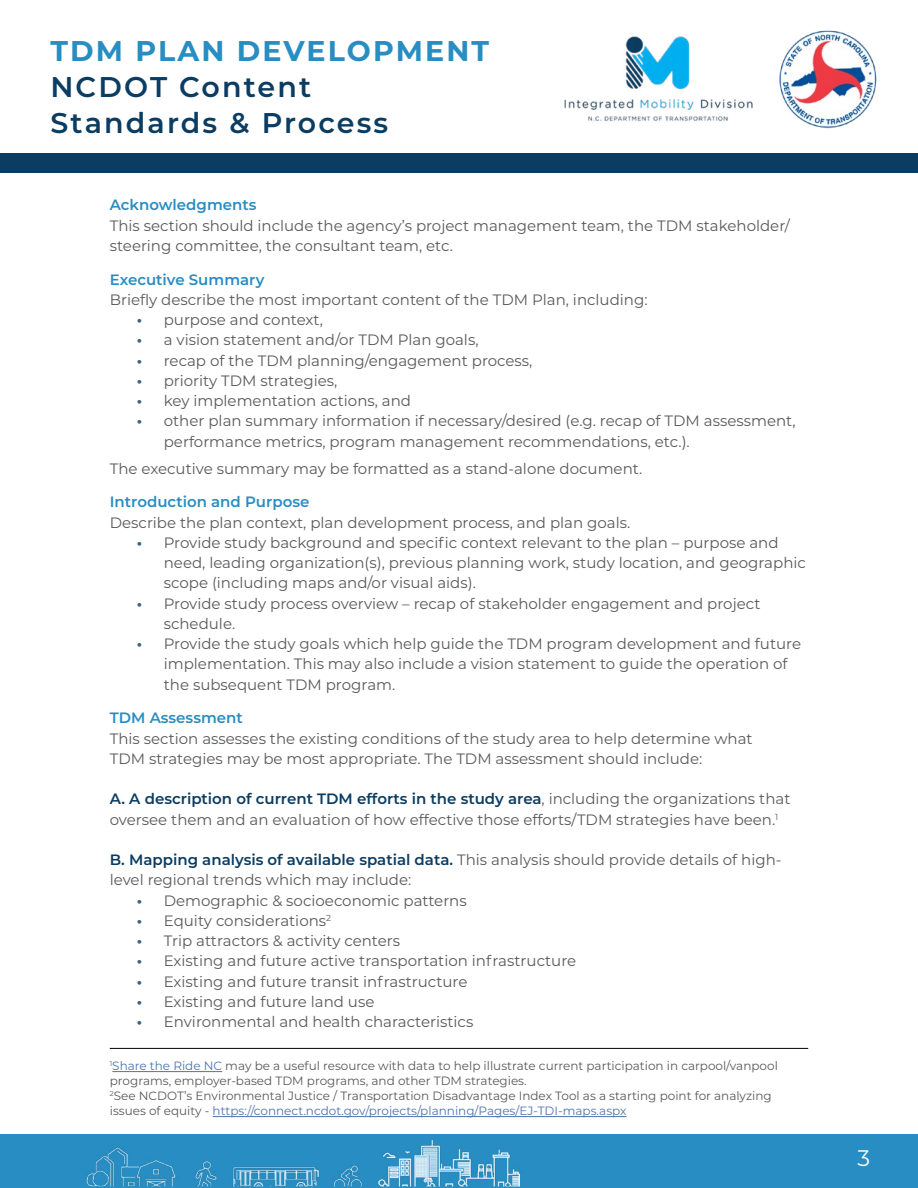
<style>
.page{position:relative;width:918px;height:1188px;background:#fff}
.page>*{position:absolute;margin:0;border:0;box-sizing:border-box;transform-origin:0 0}
.t1{font:600 28.5px/36px "Montserrat";letter-spacing:.075em;color:#0b3c61}
.t2{font:700 28.5px "Montserrat";letter-spacing:.075em;color:#288dc2}
.t3{font:22.5px "Montserrat";color:#fff}
.t4{font:15px/20.2px "Montserrat";color:#58595b}
.t5{font:600 15px "Montserrat";color:#288dc2}
.t6{font:12px/15px "Montserrat";color:#58595b}
.s1{font-weight:700;color:#3c6381}
.s2{font-weight:600;color:#0b3c61}
.s3{color:#4f73ad}
</style>
<div class="page">
<div style="left:0;top:153px;width:918px;height:20px;background:#0b3c61"></div>
<img style="left:779px;top:30px;width:98px;height:99px">
<img style="left:564px;top:36px;width:189px;height:85px">
<svg style="left:0;top:1134px;width:918px;height:54px;background:#3191c3"></svg>
<hr style="left:112px;top:1071px;width:110px;height:1px;background:#4f73ad">
<hr style="left:213px;top:1116px;width:414px;height:1px;background:#4f73ad">
<hr style="left:110px;top:1048px;width:698px;height:1px;background:#000">
<h1 class="t2" style="left:50px;top:30px;width:440px">TDM PLAN DEVELOPMENT</h1>
<h1 class="t1" style="left:50px;top:68px;width:339px">NCDOT Content<br>Standards &amp; Process</h1>
<p class="t5" style="left:110px;top:194px;width:148px">Acknowledgments</p>
<p class="t4" style="left:110px;top:215px;width:682px">This section should include the agency’s project management team, the TDM stakeholder/ steering committee, the consultant team, etc.</p>
<p class="t5" style="left:110px;top:269px;width:156px">Executive Summary</p>
<p class="t4" style="left:110px;top:289px;width:539px">Briefly describe the most important content of the TDM Plan, including:</p>
<p class="t4" style="left:137px;top:309px;width:188px"><span class="s1">•</span> purpose and context,</p>
<p class="t4" style="left:137px;top:329px;width:343px"><span class="s1">•</span> a vision statement and/or TDM Plan goals,</p>
<p class="t4" style="left:137px;top:350px;width:397px"><span class="s1">•</span> recap of the TDM planning/engagement process,</p>
<p class="t4" style="left:137px;top:370px;width:202px"><span class="s1">•</span> priority TDM strategies,</p>
<p class="t4" style="left:137px;top:390px;width:276px"><span class="s1">•</span> key implementation actions, and</p>
<p class="t4" style="left:164px;top:410px;width:633px;text-indent:-27px"><span class="s1">•</span> other plan summary information if necessary/desired (e.g. recap of TDM assessment, performance metrics, program management recommendations, etc.).</p>
<p class="t4" style="left:110px;top:458px;width:534px">The executive summary may be formatted as a stand-alone document.</p>
<p class="t5" style="left:110px;top:491px;width:201px">Introduction and Purpose</p>
<p class="t4" style="left:110px;top:512px;width:522px">Describe the plan context, plan development process, and plan goals.</p>
<p class="t4" style="left:164px;top:532px;width:644px;text-indent:-27px"><span class="s1">•</span> Provide study background and specific context relevant to the plan – purpose and need, leading organization(s), previous planning work, study location, and geographic scope (including maps and/or visual aids).</p>
<p class="t4" style="left:164px;top:593px;width:598px;text-indent:-27px"><span class="s1">•</span> Provide study process overview – recap of stakeholder engagement and project schedule.</p>
<p class="t4" style="left:164px;top:633px;width:639px;text-indent:-27px"><span class="s1">•</span> Provide the study goals which help guide the TDM program development and future implementation. This may also include a vision statement to guide the operation of the subsequent TDM program.</p>
<p class="t5" style="left:110px;top:707px;width:135px">TDM Assessment</p>
<p class="t4" style="left:110px;top:728px;width:644px">This section assesses the existing conditions of the study area to help determine what<br>TDM strategies may be most appropriate. The TDM assessment should include:</p>
<p class="t4" style="left:110px;top:788px;width:682px"><span class="s2">A. A description of current TDM efforts in the study area</span>, including the organizations that oversee them and an evaluation of how effective those efforts/TDM strategies have been.<sup>1</sup></p>
<p class="t4" style="left:110px;top:849px;width:673px"><span class="s2">B. Mapping analysis of available spatial data.</span> This analysis should provide details of high&shy;level regional trends which may include:</p>
<p class="t4" style="left:137px;top:890px;width:331px"><span class="s1">•</span> Demographic &amp; socioeconomic patterns</p>
<p class="t4" style="left:137px;top:910px;width:196px"><span class="s1">•</span> Equity considerations<sup>2</sup></p>
<p class="t4" style="left:137px;top:930px;width:265px"><span class="s1">•</span> Trip attractors &amp; activity centers</p>
<p class="t4" style="left:137px;top:950px;width:441px"><span class="s1">•</span> Existing and future active transportation infrastructure</p>
<p class="t4" style="left:137px;top:971px;width:332px"><span class="s1">•</span> Existing and future transit infrastructure</p>
<p class="t4" style="left:137px;top:991px;width:239px"><span class="s1">•</span> Existing and future land use</p>
<p class="t4" style="left:137px;top:1011px;width:338px"><span class="s1">•</span> Environmental and health characteristics</p>
<p class="t6" style="left:110px;top:1058px;width:670px"><sup>1</sup><span class="s3">Share the Ride NC</span> may be a useful resource with data to help illustrate current participation in carpool/vanpool programs, employer-based TDM programs, and other TDM strategies.<br><sup>2</sup>See NCDOT’s Environmental Justice / Transportation Disadvantage Index Tool as a starting point for analyzing issues of equity - <span class="s3">https://connect.ncdot.gov/projects/planning/Pages/EJ-TDI-maps.aspx</span></p>
<h2 class="t3" style="left:858px;top:1142px;width:14px">3</h2>
</div>
